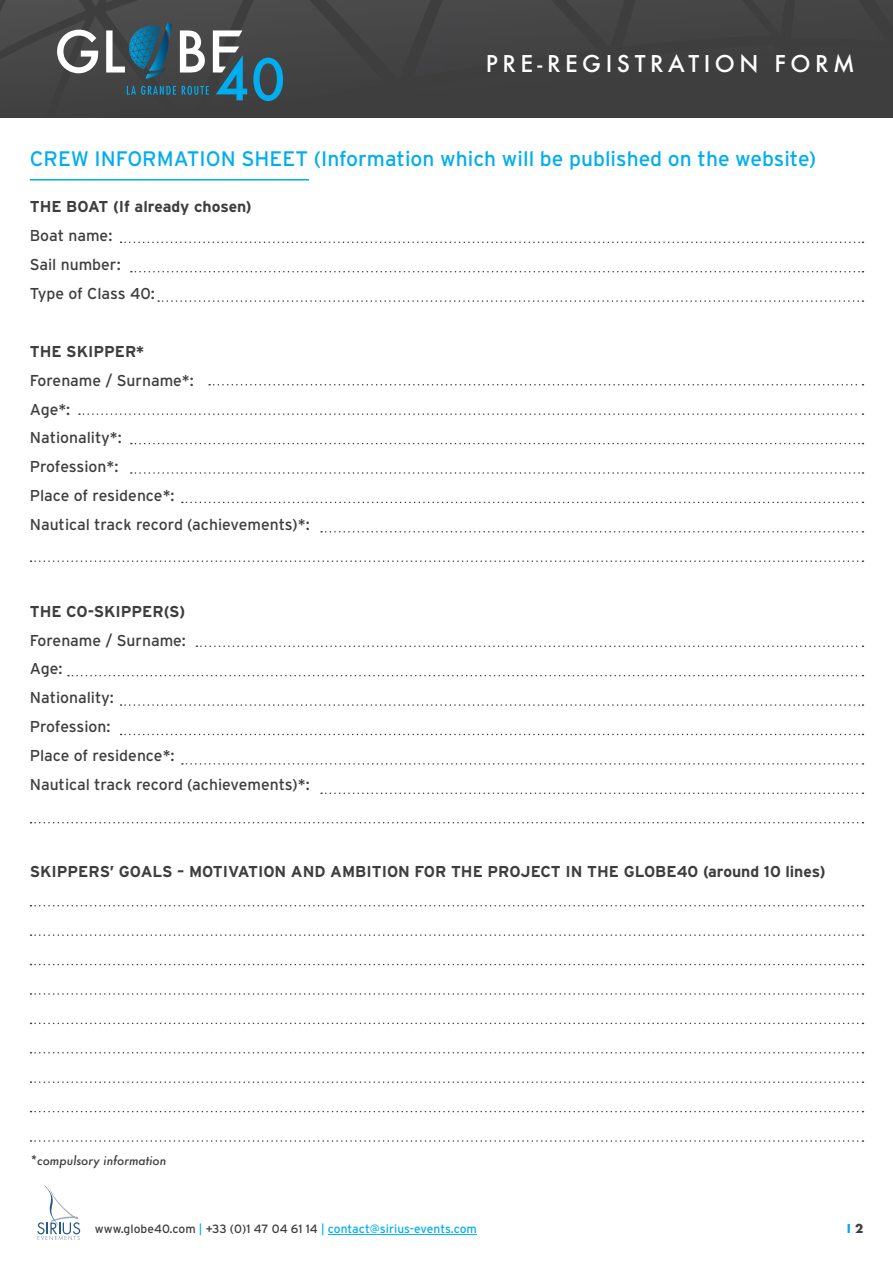
<style>
.page{position:relative;width:893px;height:1263px;background:#fff}
.page>*{position:absolute;margin:0;border:0;box-sizing:border-box;transform-origin:0 0}
.t1{font:500 22.5px "Futura";letter-spacing:.2em;color:#fff}
.t2{font:21px "Interstate";color:#00aeef}
.t3{font:15.75px/28.8px "Interstate";color:#3e3e3f}
.t4{font:700 15.75px "Interstate";color:#3e3e3f}
.t5{font:12px "Interstate";color:#3e3e3f}
.t6{font:italic 500 12px "Futura";color:#3e3e3f}
.t7{font:700 12px "Futura";color:#00aeef}
.s1{color:#00aeef}
.s2{color:#3e3e3f}
</style>
<div class="page">
<svg style="left:0;top:0;width:893px;height:118px;background:#414142"></svg>
<hr style="left:328px;top:1234px;width:149px;height:1px;background:#00aeef">
<svg style="left:37px;top:1185px;width:43px;height:55px"></svg>
<svg style="left:57px;top:30px;width:41px;height:43px"></svg>
<svg style="left:253px;top:58px;width:30px;height:43px"></svg>
<svg style="left:106px;top:22px;width:141px;height:78px;background:#526a74"></svg>
<hr style="left:30px;top:179px;width:279px;height:2px;background:#00aeef">
<svg style="left:121px;top:242px;width:742px;height:1px"></svg>
<svg style="left:209px;top:384px;width:654px;height:1px"></svg>
<svg style="left:196px;top:645px;width:667px;height:2px"></svg>
<svg style="left:131px;top:271px;width:732px;height:1px"></svg>
<svg style="left:79px;top:413px;width:784px;height:2px"></svg>
<svg style="left:68px;top:675px;width:795px;height:1px"></svg>
<svg style="left:158px;top:300px;width:705px;height:2px"></svg>
<svg style="left:131px;top:443px;width:732px;height:1px"></svg>
<svg style="left:121px;top:704px;width:742px;height:2px"></svg>
<svg style="left:131px;top:472px;width:732px;height:2px"></svg>
<svg style="left:121px;top:734px;width:742px;height:1px"></svg>
<svg style="left:182px;top:502px;width:681px;height:1px"></svg>
<svg style="left:182px;top:763px;width:681px;height:2px"></svg>
<svg style="left:321px;top:531px;width:542px;height:1px"></svg>
<svg style="left:321px;top:792px;width:542px;height:2px"></svg>
<svg style="left:31px;top:560px;width:832px;height:2px"></svg>
<svg style="left:31px;top:822px;width:832px;height:1px"></svg>
<svg style="left:31px;top:934px;width:832px;height:2px"></svg>
<svg style="left:31px;top:993px;width:832px;height:2px"></svg>
<svg style="left:31px;top:1052px;width:832px;height:1px"></svg>
<svg style="left:31px;top:1111px;width:832px;height:1px"></svg>
<svg style="left:31px;top:964px;width:832px;height:1px"></svg>
<svg style="left:31px;top:905px;width:832px;height:1px"></svg>
<svg style="left:31px;top:1022px;width:832px;height:2px"></svg>
<svg style="left:31px;top:1081px;width:832px;height:2px"></svg>
<svg style="left:31px;top:1140px;width:832px;height:2px"></svg>
<h1 class="t1" style="left:486px;top:49px;width:370px">PRE-REGISTRATION FORM</h1>
<h2 class="t2" style="left:30px;top:147px;width:788px">CREW INFORMATION SHEET (Information which will be published on the website)</h2>
<p class="t4" style="left:30px;top:198px;width:224px">THE BOAT (If already chosen)</p>
<p class="t3" style="left:30px;top:221px;width:127px">Boat name:<br>Sail number:<br>Type of Class 40:</p>
<p class="t4" style="left:30px;top:342px;width:116px">THE SKIPPER*</p>
<p class="t3" style="left:30px;top:366px;width:281px">Forename / Surname*:<br>Age*:<br>Nationality*:<br>Profession*:<br>Place of residence*:<br>Nautical track record (achievements)*:</p>
<p class="t4" style="left:30px;top:602px;width:157px">THE CO-SKIPPER(S)</p>
<p class="t3" style="left:30px;top:625px;width:281px">Forename / Surname:<br>Age:<br>Nationality:<br>Profession:<br>Place of residence*:<br>Nautical track record (achievements)*:</p>
<p class="t4" style="left:30px;top:862px;width:797px">SKIPPERS’ GOALS – MOTIVATION AND AMBITION FOR THE PROJECT IN THE GLOBE40 (around 10 lines)</p>
<p class="t6" style="left:30px;top:1153px;width:138px">*compulsory information</p>
<p class="t5" style="left:95px;top:1222px;width:383px">www.globe40.com <span class="s1">|</span> +33 (0)1 47 04 61 14 <span class="s1">| contact@sirius-events.com</span></p>
<p class="t7" style="left:847px;top:1220px;width:18px">I <span class="s2">2</span></p>
</div>
